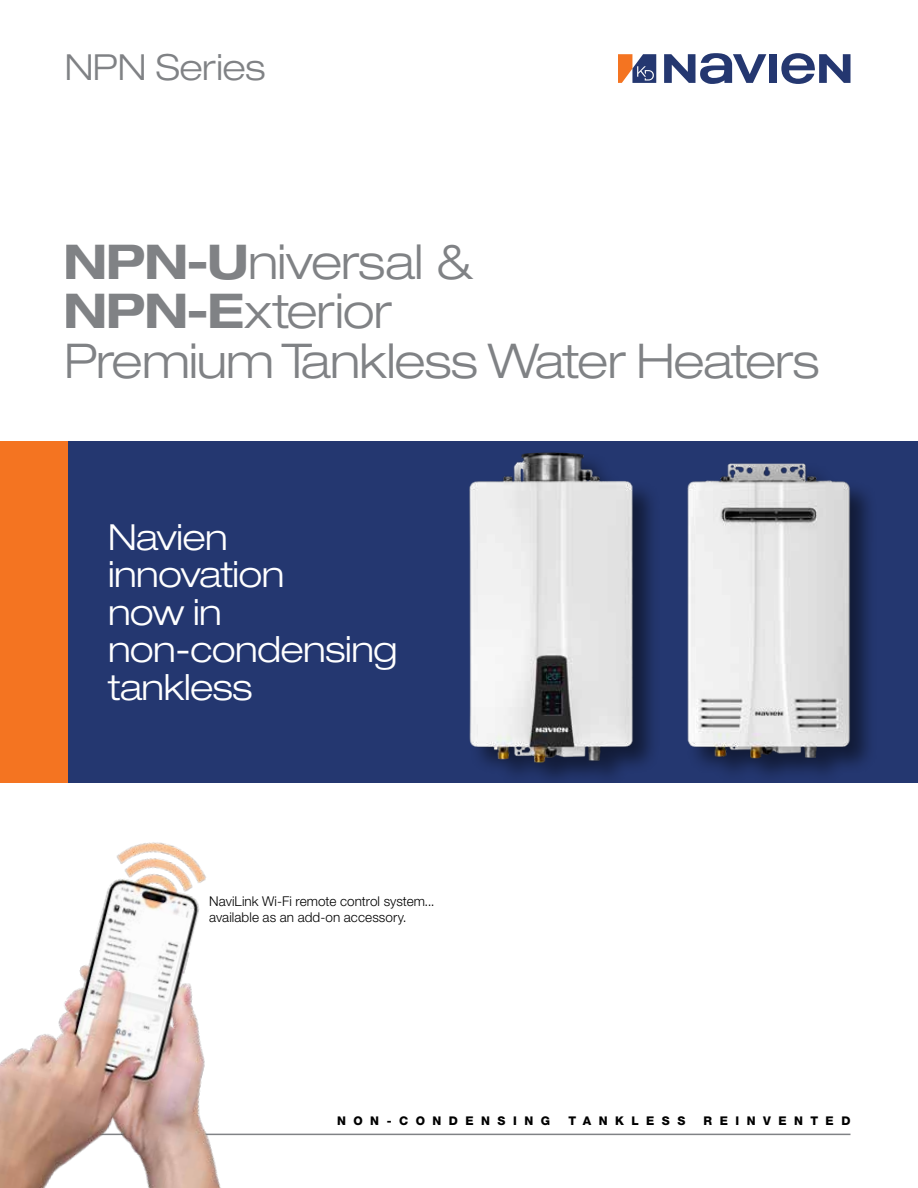
<style>
.page{position:relative;width:918px;height:1188px;background:#fff}
.page>*{position:absolute;margin:0;border:0;box-sizing:border-box;transform-origin:0 0}
.t1{font:300 expanded 48px/49.5px "Helvetica Neue LT Pro";letter-spacing:-.02em;color:#808285}
.t2{font:300 expanded 36px/37.5px "Helvetica Neue LT Pro";letter-spacing:-.02em;color:#fff}
.t3{font:300 expanded 36px "Helvetica Neue LT Pro";letter-spacing:-.01em;color:#808285}
.t4{font:300 13.5px/16.5px "Helvetica Neue LT Pro";letter-spacing:.005em;color:#000}
.t5{font:800 12px "Helvetica Neue LT Pro";letter-spacing:.625em;color:#000}
.s1{font-weight:700}
</style>
<div class="page">
<hr style="left:68px;top:1134px;width:782px;height:1px;background:#808285">
<svg style="left:618px;top:54px;width:38px;height:29px"></svg>
<div style="left:769px;top:54px;width:8px;height:29px;background:#243770"></div>
<svg style="left:664px;top:53px;width:102px;height:31px"></svg>
<svg style="left:781px;top:53px;width:70px;height:31px"></svg>
<div style="left:68px;top:441px;width:850px;height:342px;background:#243770"></div>
<img style="left:469px;top:452px;width:177px;height:327px">
<img style="left:646px;top:463px;width:223px;height:313px">
<div style="left:0;top:441px;width:68px;height:342px;background:#f47421"></div>
<img style="left:0;top:842px;width:411px;height:346px">
<h2 class="t3" style="left:64px;top:45px;width:202px">NPN Series</h2>
<h1 class="t1" style="left:63px;top:236px;width:758px"><span class="s1">NPN-U</span>niversal &amp;<br><span class="s1">NPN-E</span>xterior<br>Premium Tankless Water Heaters</h1>
<h2 class="t2" style="left:108px;top:518px;width:291px">Navien innovation<br>now in non-condensing tankless</h2>
<p class="t4" style="left:209px;top:892px;width:227px">NaviLink Wi-Fi remote control system... available as an add-on accessory.</p>
<p class="t5" style="left:337px;top:1114px;width:215px">NON-CONDENSING</p>
<p class="t5" style="left:568px;top:1114px;width:119px">TANKLESS</p>
<p class="t5" style="left:704px;top:1114px;width:148px">REINVENTED</p>
</div>
